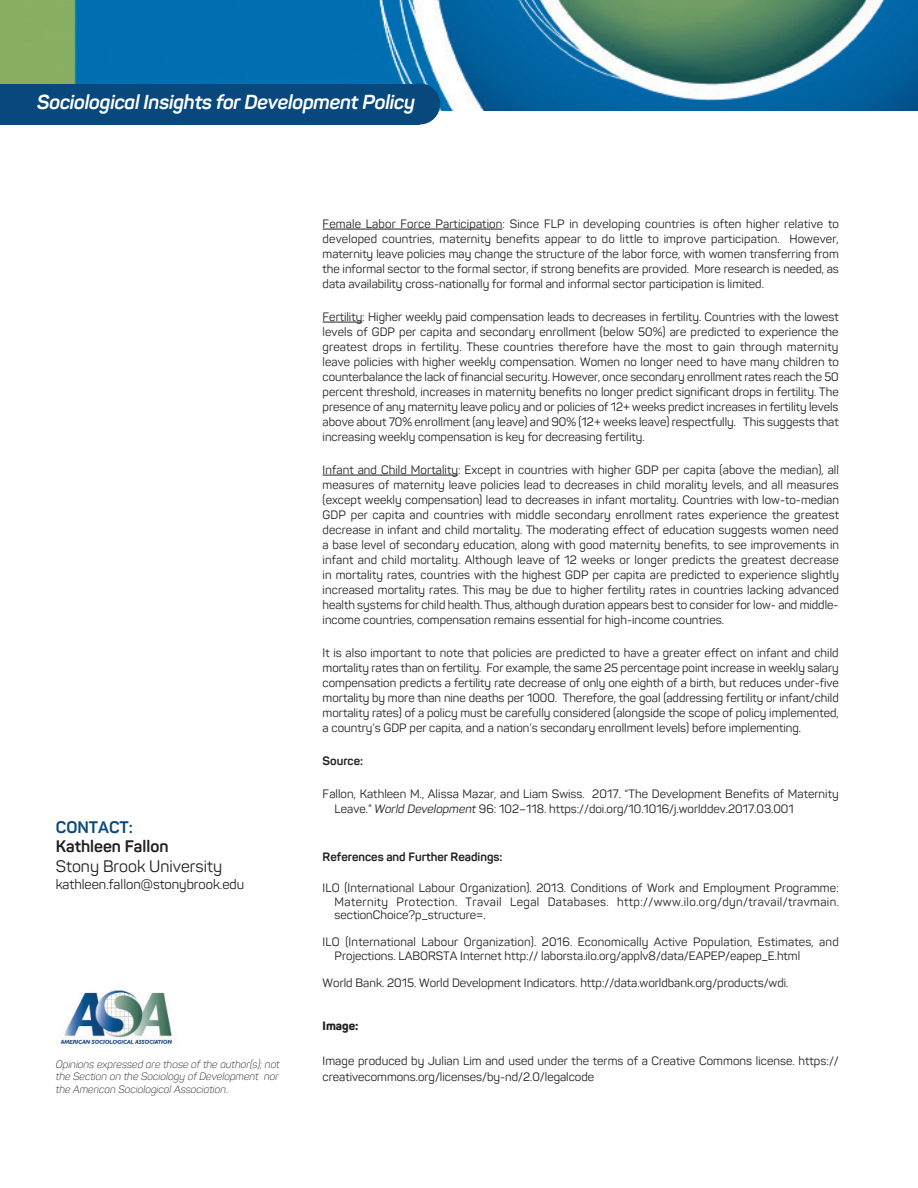
<style>
.page{position:relative;width:918px;height:1188px;background:#fff}
.page>*{position:absolute;margin:0;border:0;box-sizing:border-box;transform-origin:0 0}
.t1{font:italic 700 19.95px "Panton";letter-spacing:-.015em;color:#fff}
.t2{font:16.5px "Panton";color:#231f20}
.t3{font:700 16.5px "Panton";color:#231f20}
.t4{font:700 16.5px "Panton";color:#09487c}
.t5{font:13.5px "Panton";color:#231f20}
.t6{font:12px/15px "Panton";color:#231f20;text-align:justify}
.t7{font:700 12px "Panton";color:#231f20}
.t8{font:800 12px "Panton";color:#231f20}
.t9{font:italic 300 10.5px/12.6px "Panton";color:#231f20;text-align:justify}
.s1{font-style:italic}
</style>
<div class="page">
<img style="left:0;top:0;width:918px;height:111px">
<hr style="left:323px;top:229px;width:180px;height:1px;background:#231f20">
<hr style="left:323px;top:322px;width:39px;height:1px;background:#231f20">
<hr style="left:323px;top:475px;width:135px;height:1px;background:#231f20">
<img style="left:60px;top:990px;width:115px;height:58px">
<div style="left:0;top:84px;width:419px;height:40px;background:#09487c"></div>
<div style="left:400px;top:83px;width:40px;height:41px;background:#09487c;border-radius:50%"></div>
<p class="t1" style="left:37px;top:90px;width:379px">Sociological Insights for Development Policy</p>
<p class="t4" style="left:56px;top:816px;width:79px">CONTACT:</p>
<p class="t3" style="left:56px;top:836px;width:114px">Kathleen Fallon</p>
<p class="t2" style="left:56px;top:856px;width:168px">Stony Brook University</p>
<p class="t5" style="left:56px;top:876px;width:190px">kathleen.fallon@stonybrook.edu</p>
<p class="t9" style="left:56px;top:1058px;width:226px">Opinions expressed are those of the author(s); not the Section on the Sociology of Development nor the American Sociological Association..</p>
<p class="t6" style="left:323px;top:216px;width:518px">Female Labor Force Participation: Since FLP in developing countries is often higher relative to developed countries, maternity benefits appear to do little to improve participation. However, maternity leave policies may change the structure of the labor force, with women transferring from the informal sector to the formal sector, if strong benefits are provided. More research is needed, as data availability cross-nationally for formal and informal sector participation is limited.</p>
<p class="t6" style="left:323px;top:309px;width:518px">Fertility: Higher weekly paid compensation leads to decreases in fertility. Countries with the lowest levels of GDP per capita and secondary enrollment (below 50%) are predicted to experience the greatest drops in fertility. These countries therefore have the most to gain through maternity leave policies with higher weekly compensation. Women no longer need to have many children to counterbalance the lack of financial security. However, once secondary enrollment rates reach the 50 percent threshold, increases in maternity benefits no longer predict significant drops in fertility. The presence of any maternity leave policy and or policies of 12+ weeks predict increases in fertility levels above about 70% enrollment (any leave) and 90% (12+ weeks leave) respectfully. This suggests that increasing weekly compensation is key for decreasing fertility.</p>
<p class="t6" style="left:323px;top:462px;width:518px">Infant and Child Mortality: Except in countries with higher GDP per capita (above the median), all measures of maternity leave policies lead to decreases in child morality levels, and all measures (except weekly compensation) lead to decreases in infant mortality. Countries with low-to-median GDP per capita and countries with middle secondary enrollment rates experience the greatest decrease in infant and child mortality. The moderating effect of education suggests women need a base level of secondary education, along with good maternity benefits, to see improvements in infant and child mortality. Although leave of 12 weeks or longer predicts the greatest decrease in mortality rates, countries with the highest GDP per capita are predicted to experience slightly increased mortality rates. This may be due to higher fertility rates in countries lacking advanced health systems for child health. Thus, although duration appears best to consider for low- and middle&shy;income countries, compensation remains essential for high-income countries.</p>
<p class="t6" style="left:323px;top:645px;width:518px">It is also important to note that policies are predicted to have a greater effect on infant and child mortality rates than on fertility. For example, the same 25 percentage point increase in weekly salary compensation predicts a fertility rate decrease of only one eighth of a birth, but reduces under-five mortality by more than nine deaths per 1000. Therefore, the goal (addressing fertility or infant/child mortality rates) of a policy must be carefully considered (alongside the scope of policy implemented, a country’s GDP per capita, and a nation’s secondary enrollment levels) before implementing.</p>
<p class="t7" style="left:323px;top:753px;width:42px">Source:</p>
<p class="t6" style="left:335px;top:786px;width:506px;text-indent:-12px">Fallon, Kathleen M., Alissa Mazar, and Liam Swiss. 2017. “The Development Benefits of Maternity<br>Leave.” <span class="s1">World Development</span> 96: 102–118. https://doi.org/10.1016/j.worlddev.2017.03.001</p>
<p class="t7" style="left:323px;top:849px;width:181px">References and Further Readings:</p>
<p class="t6" style="left:335px;top:881px;width:506px;line-height:13.5px;text-indent:-12px">ILO (International Labour Organization). 2013. Conditions of Work and Employment Programme:<br>Maternity Protection. Travail Legal Databases. http://www.ilo.org/dyn/travail/travmain. sectionChoice?p_structure=.</p>
<p class="t6" style="left:335px;top:935px;width:506px;line-height:13.5px;text-indent:-12px">ILO (International Labour Organization). 2016. Economically Active Population, Estimates, and<br>Projections. LABORSTA Internet http:// laborsta.ilo.org/applv8/data/EAPEP/eapep_E.html</p>
<p class="t6" style="left:323px;top:975px;width:467px">World Bank. 2015. World Development Indicators. http://data.worldbank.org/products/wdi.</p>
<p class="t8" style="left:323px;top:1019px;width:37px">Image:</p>
<p class="t6" style="left:323px;top:1052px;width:518px;line-height:16.5px">Image produced by Julian Lim and used under the terms of a Creative Commons license. https:// creativecommons.org/licenses/by-nd/2.0/legalcode</p>
</div>
